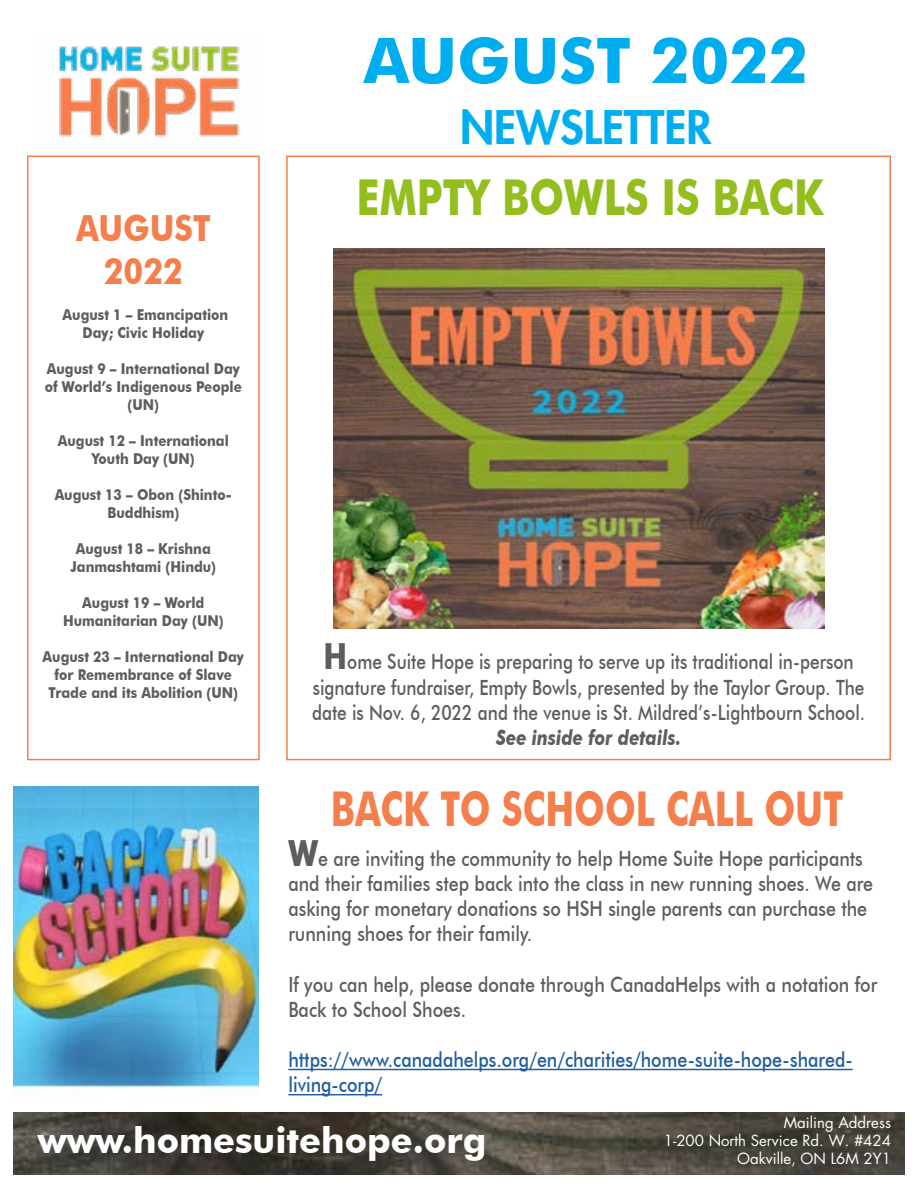
<style>
.page{position:relative;width:918px;height:1188px;background:#fff}
.page>*{position:absolute;margin:0;border:0;box-sizing:border-box;transform-origin:0 0}
.t1{font:700 63px "Futura BT";color:#00aeef}
.t2{font:700 49.5px "Futura BT";color:#94be1e;scale:.82 1}
.t3{font:700 48px "Futura BT";color:#f47e4c;scale:.75 1}
.t4{font:800 45px "Futura";color:#00aeef}
.t5{font:700 36px "Futura BT";color:#fff}
.t6{font:700 36px/43.2px "Futura BT";color:#f47e4c;text-align:center;scale:.88 1}
.t7{font:500 21px/25.2px "Futura BT";color:#5d5d60;scale:.85 1}
.t8{font:500 21px/25.2px "Futura BT";color:#5d5d60;text-align:center;scale:.82 1}
.t9{font:500 21px/25.2px "Futura BT";color:#215e9e;scale:.85 1}
.t10{font:italic 700 21px "Futura BT";color:#5d5d60;scale:.82 1}
.t11{font:700 15px/18px "Futura BT";color:#5d5d60;text-align:center;scale:.89 1}
.t12{font:15px/18px "Futura";color:#fff;text-align:right}
.s1{font-weight:700;font-size:36px}
</style>
<div class="page">
<div style="left:27px;top:156px;width:233px;height:604px;border:2px solid #f47e4c"></div>
<img style="left:14px;top:1112px;width:890px;height:62px">
<img style="left:59px;top:46px;width:181px;height:91px">
<img style="left:334px;top:248px;width:490px;height:381px">
<hr style="left:288px;top:1069px;width:565px;height:1px;background:#215e9e">
<hr style="left:288px;top:1094px;width:94px;height:1px;background:#215e9e">
<img style="left:14px;top:786px;width:244px;height:303px">
<h1 class="t1" style="left:364px;top:22px;width:446px">AUGUST 2022</h1>
<h3 class="t4" style="left:460px;top:97px;width:253px">NEWSLETTER</h3>
<h2 class="t2" style="left:356px;top:167px;width:571px">EMPTY BOWLS IS BACK</h2>
<h3 class="t6" style="left:76px;top:206px;width:154px">AUGUST<br>2022</h3>
<p class="t11" style="left:63px;top:306px;width:188px">August 1 – Emancipation<br>Day; Civic Holiday</p>
<p class="t11" style="left:45px;top:360px;width:223px">August 9 – International Day of World’s Indigenous People (UN)</p>
<p class="t11" style="left:58px;top:432px;width:194px">August 12 – International<br>Youth Day (UN)</p>
<p class="t11" style="left:55px;top:486px;width:201px">August 13 – Obon (Shinto-<br>Buddhism)</p>
<p class="t11" style="left:71px;top:540px;width:165px">August 18 – Krishna<br>Janmashtami (Hindu)</p>
<p class="t11" style="left:63px;top:594px;width:182px">August 19 – World<br>Humanitarian Day (UN)</p>
<p class="t11" style="left:43px;top:648px;width:228px">August 23 – International Day for Remembrance of Slave<br>Trade and its Abolition (UN)</p>
<h3 class="t8" style="left:312px;top:649px;width:676px"><span class="s1">H</span>ome Suite Hope is preparing to serve up its traditional in-person signature fundraiser, Empty Bowls, presented by the Taylor Group. The date is Nov. 6, 2022 and the venue is St. Mildred’s-Lightbourn School.</h3>
<h3 class="t10" style="left:496px;top:725px;width:227px">See inside for details.</h3>
<h3 class="t3" style="left:331px;top:780px;width:685px">BACK TO SCHOOL CALL OUT</h3>
<p class="t7" style="left:288px;top:845px;width:690px"><span class="s1">W</span>e are inviting the community to help Home Suite Hope participants and their families step back into the class in new running shoes. We are asking for monetary donations so HSH single parents can purchase the running shoes for their family.</p>
<h3 class="t7" style="left:288px;top:971px;width:694px">If you can help, please donate through CanadaHelps with a notation for<br>Back to School Shoes.</h3>
<h3 class="t9" style="left:288px;top:1047px;width:665px">https://www.canadahelps.org/en/charities/home-suite-hope-shared&shy;living-corp/</h3>
<h3 class="t5" style="left:38px;top:1119px;width:450px">www.homesuitehope.org</h3>
<p class="t12" style="left:664px;top:1113px;width:229px">Mailing Address<br>1-200 North Service Rd. W. #424</p>
<p class="t12" style="left:737px;top:1149px;width:155px">Oakville, ON L6M 2Y1</p>
</div>
